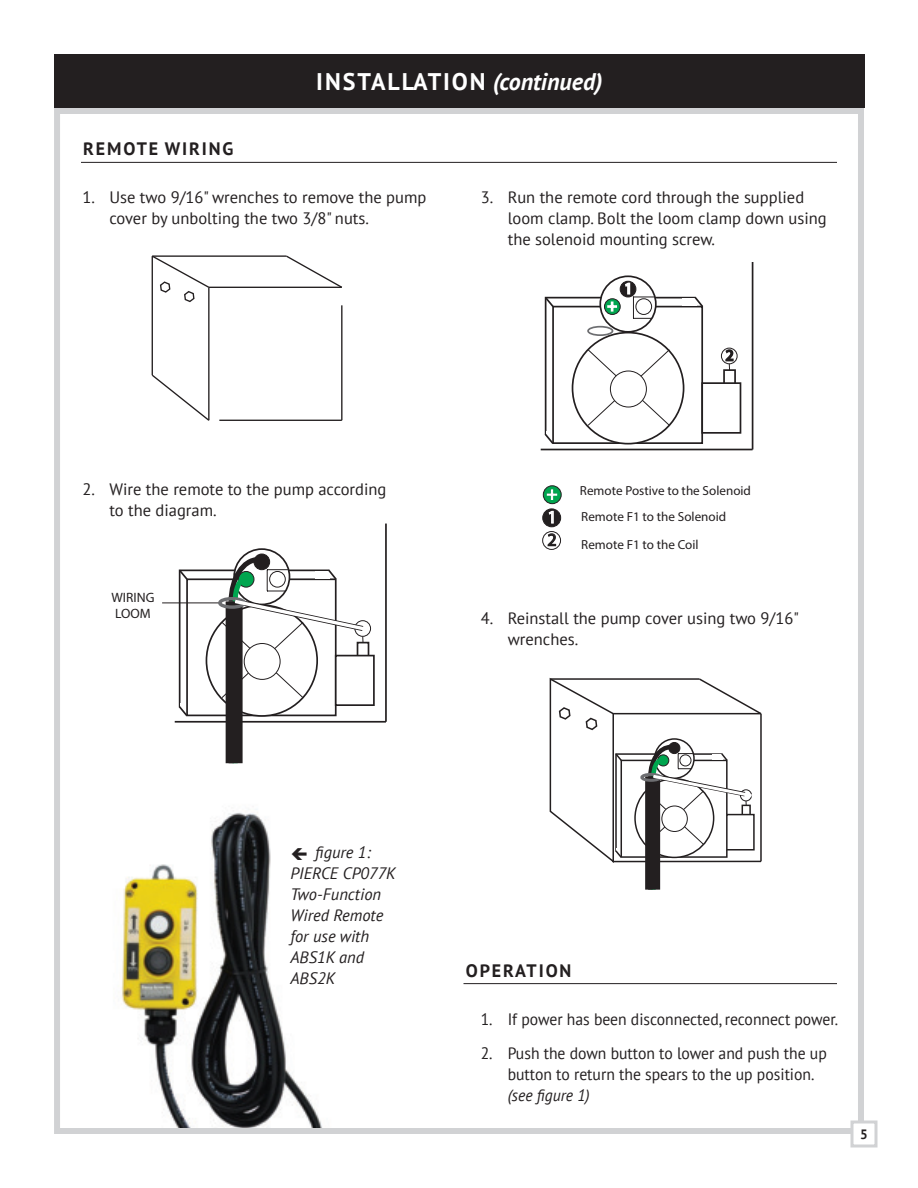
<style>
.page{position:relative;width:918px;height:1188px;background:#fff}
.page>*{position:absolute;margin:0;border:0;box-sizing:border-box;transform-origin:0 0}
.t1{font:700 24px "PT Sans";letter-spacing:.08em;color:#fff}
.t2{font:700 18px "PT Sans";letter-spacing:.105em;color:#231f20}
.t3{font:18px "Myriad Pro";color:#231f20}
.t4{font:18px "Myriad Pro";color:#fff}
.t5{font:16.5px/21px "PT Sans";color:#231f20}
.t6{font:16.5px/21px "PT Sans";color:#231f20;scale:.95 1}
.t7{font:italic 16.5px/21px "PT Sans";color:#231f20}
.t8{font:italic 16.5px "PT Sans";color:#231f20;scale:.95 1}
.t9{font:13.5px/16.2px "Myriad Pro";color:#231f20}
.t10{font:700 13.5px "PT Sans";color:#231f20}
.t11{font:13.05px/25.3px "Myriad Pro";color:#231f20}
.s1{font-style:italic}
</style>
<div class="page">
<hr style="left:81px;top:162px;width:756px;height:1px;background:#231f20">
<hr style="left:464px;top:983px;width:373px;height:1px;background:#231f20">
<svg style="left:151px;top:373px;width:59px;height:48px"></svg>
<svg style="left:285px;top:255px;width:57px;height:32px"></svg>
<hr style="left:152px;top:255px;width:134px;height:2px;background:#231f20">
<hr style="left:152px;top:256px;width:1px;height:119px;background:#231f20">
<svg style="left:151px;top:255px;width:60px;height:48px"></svg>
<hr style="left:209px;top:287px;width:133px;height:1px;background:#231f20">
<hr style="left:208px;top:287px;width:2px;height:133px;background:#231f20">
<hr style="left:341px;top:305px;width:1px;height:115px;background:#231f20">
<hr style="left:219px;top:420px;width:123px;height:1px;background:#231f20">
<div style="left:545px;top:297px;width:151px;height:138px;border:2px solid #231f20"></div>
<div style="left:723px;top:369px;width:13px;height:20px;border:2px solid #231f20"></div>
<hr style="left:752px;top:263px;width:1px;height:187px;background:#231f20">
<div style="left:546px;top:431px;width:15px;height:5px;background:#fff"></div>
<hr style="left:541px;top:449px;width:212px;height:1px;background:#231f20">
<div style="left:553px;top:307px;width:149px;height:136px;background:#fff"></div>
<div style="left:552px;top:306px;width:151px;height:138px;border:2px solid #231f20"></div>
<div style="left:573px;top:333px;width:111px;height:111px;background:#fff;border-radius:50%"></div>
<div style="left:572px;top:332px;width:112px;height:113px;border:2px solid #231f20;border-radius:50%"></div>
<div style="left:702px;top:383px;width:38px;height:50px;background:#fff"></div>
<div style="left:701px;top:382px;width:40px;height:52px;border:2px solid #231f20"></div>
<svg style="left:600px;top:276px;width:56px;height:56px"></svg>
<div style="left:599px;top:275px;width:58px;height:58px;border:2px solid #231f20;border-radius:50%"></div>
<div style="left:620px;top:281px;width:16px;height:16px;background:#231f20;border-radius:50%"></div>
<div style="left:620px;top:281px;width:16px;height:16px;border:1px solid #231f20;border-radius:50%"></div>
<div style="left:604px;top:299px;width:16px;height:16px;border:1px solid #231f20;border-radius:50%"></div>
<svg style="left:624px;top:282px;width:31px;height:37px"></svg>
<svg style="left:606px;top:301px;width:12px;height:11px"></svg>
<div style="left:721px;top:348px;width:16px;height:16px;border:1px solid #231f20;border-radius:50%"></div>
<svg style="left:724px;top:348px;width:10px;height:22px"></svg>
<svg style="left:587px;top:349px;width:83px;height:77px"></svg>
<div style="left:610px;top:371px;width:36px;height:36px;background:#fff;border-radius:50%"></div>
<div style="left:610px;top:371px;width:37px;height:36px;border:1px solid #231f20;border-radius:50%"></div>
<svg style="left:544px;top:432px;width:11px;height:12px"></svg>
<svg style="left:544px;top:296px;width:11px;height:13px"></svg>
<div style="left:682px;top:298px;width:15px;height:8px;background:#fff"></div>
<svg style="left:693px;top:296px;width:11px;height:13px"></svg>
<div style="left:587px;top:326px;width:26px;height:10px;border:2px solid #6d6e71;border-radius:50%"></div>
<div style="left:543px;top:531px;width:18px;height:19px;border:1px solid #231f20;border-radius:50%"></div>
<svg style="left:547px;top:533px;width:10px;height:14px"></svg>
<svg style="left:543px;top:486px;width:18px;height:18px"></svg>
<div style="left:543px;top:486px;width:18px;height:18px;border:1px solid #231f20;border-radius:50%"></div>
<svg style="left:546px;top:489px;width:12px;height:12px"></svg>
<div style="left:543px;top:509px;width:18px;height:18px;background:#231f20;border-radius:50%"></div>
<div style="left:543px;top:509px;width:18px;height:18px;border:1px solid #231f20;border-radius:50%"></div>
<svg style="left:548px;top:510px;width:6px;height:14px"></svg>
<img style="left:121px;top:809px;width:201px;height:318px">
<hr style="left:175px;top:721px;width:211px;height:2px;background:#231f20">
<div style="left:179px;top:570px;width:150px;height:137px;border:2px solid #231f20"></div>
<div style="left:187px;top:579px;width:149px;height:136px;background:#fff"></div>
<div style="left:186px;top:578px;width:151px;height:138px;border:2px solid #231f20"></div>
<div style="left:206px;top:605px;width:111px;height:111px;background:#fff;border-radius:50%"></div>
<div style="left:335px;top:655px;width:40px;height:51px;border:2px solid #231f20"></div>
<svg style="left:234px;top:549px;width:55px;height:55px"></svg>
<div style="left:254px;top:554px;width:16px;height:16px;border:1px solid #231f20;border-radius:50%"></div>
<svg style="left:178px;top:704px;width:11px;height:13px"></svg>
<svg style="left:178px;top:569px;width:11px;height:13px"></svg>
<div style="left:355px;top:620px;width:16px;height:17px;border:1px solid #231f20;border-radius:50%"></div>
<hr style="left:385px;top:524px;width:2px;height:198px;background:#231f20">
<hr style="left:162px;top:603px;width:58px;height:1px;background:#231f20">
<div style="left:226px;top:601px;width:17px;height:162px;background:#231f20"></div>
<div style="left:218px;top:597px;width:28px;height:12px;border:3px solid #6d6e71;border-radius:50%"></div>
<svg style="left:221px;top:555px;width:148px;height:143px"></svg>
<svg style="left:697px;top:678px;width:65px;height:37px"></svg>
<hr style="left:550px;top:678px;width:149px;height:2px;background:#231f20">
<hr style="left:613px;top:713px;width:148px;height:1px;background:#231f20">
<hr style="left:760px;top:714px;width:2px;height:147px;background:#231f20">
<hr style="left:613px;top:861px;width:148px;height:1px;background:#231f20">
<div style="left:621px;top:760px;width:107px;height:98px;border:2px solid #231f20"></div>
<div style="left:726px;top:814px;width:29px;height:37px;border:2px solid #231f20"></div>
<svg style="left:655px;top:739px;width:39px;height:39px"></svg>
<div style="left:654px;top:738px;width:41px;height:41px;border:2px solid #231f20;border-radius:50%"></div>
<div style="left:669px;top:742px;width:11px;height:12px;border:1px solid #231f20;border-radius:50%"></div>
<svg style="left:549px;top:677px;width:78px;height:186px"></svg>
<div style="left:645px;top:776px;width:15px;height:114px;background:#231f20"></div>
<div style="left:640px;top:773px;width:22px;height:9px;border:3px solid #6d6e71;border-radius:50%"></div>
<svg style="left:646px;top:743px;width:109px;height:102px"></svg>
<div style="left:54px;top:54px;width:810px;height:54px;background:#231f20"></div>
<div style="left:54px;top:108px;width:810px;height:1026px;border:6px solid #d1d2d4"></div>
<svg style="left:849px;top:1119px;width:29px;height:29px"></svg>
<svg style="left:292px;top:847px;width:15px;height:13px"></svg>
<h1 class="t1" style="left:316px;top:73px;width:288px">INSTALLATION <span class="s1">(continued)</span></h1>
<p class="t2" style="left:83px;top:142px;width:152px">REMOTE WIRING</p>
<p class="t5" style="left:110px;top:189px;width:318px;text-indent:-27px">1. Use two 9/16" wrenches to remove the pump cover by unbolting the two 3/8" nuts.</p>
<p class="t5" style="left:508px;top:189px;width:320px;text-indent:-27px">3. Run the remote cord through the supplied loom clamp. Bolt the loom clamp down using the solenoid mounting screw.</p>
<p class="t5" style="left:110px;top:480px;width:278px;text-indent:-27px">2. Wire the remote to the pump according to the diagram.</p>
<p class="t9" style="left:112px;top:589px;width:44px">WIRING<br>LOOM</p>
<p class="t3" style="left:547px;top:483px;width:12px">+</p>
<p class="t4" style="left:547px;top:506px;width:11px">1</p>
<p class="t11" style="left:580px;top:478px;width:173px">Remote Postive to the Solenoid<br>Remote F1 to the Solenoid</p>
<p class="t3" style="left:547px;top:529px;width:11px">2</p>
<p class="t11" style="left:581px;top:531px;width:119px">Remote F1 to the Coil</p>
<p class="t5" style="left:508px;top:609px;width:293px;text-indent:-27px">4. Reinstall the pump cover using two 9/16" wrenches.</p>
<p class="t7" style="left:290px;top:841px;width:107px;text-indent:25px">figure 1:<br>PIERCE CP077K<br>Two-Function<br>Wired Remote for use with<br>ABS1K and<br>ABS2K</p>
<p class="t2" style="left:466px;top:964px;width:107px">OPERATION</p>
<p class="t6" style="left:481px;top:1010px;width:378px">1. If power has been disconnected, reconnect power.</p>
<p class="t6" style="left:508px;top:1044px;width:337px;text-indent:-27px">2. Push the down button to lower and push the up button to return the spears to the up position.</p>
<p class="t8" style="left:508px;top:1085px;width:88px">(see figure 1)</p>
<p class="t10" style="left:860px;top:1129px;width:9px">5</p>
</div>
